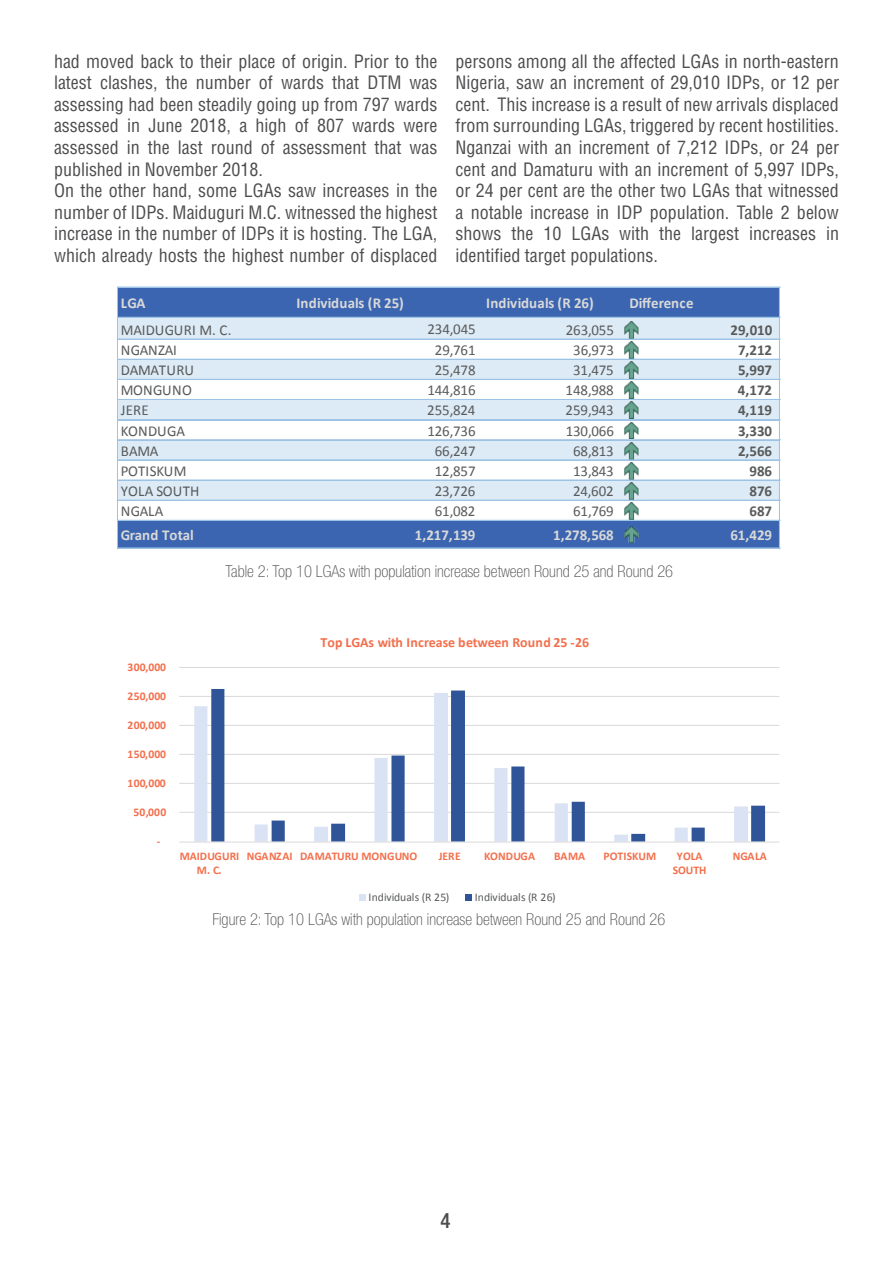
<style>
.page{position:relative;width:893px;height:1263px;background:#fff}
.page>*{position:absolute;margin:0;border:0;box-sizing:border-box;transform-origin:0 0}
.t1{font:500 condensed 21px "Helvetica Neue LT Std";color:#4d4d4f}
.t2{font:condensed 18px/21.6px "Helvetica";color:#4d4d4f}
.t3{font:100 condensed 16.5px "Helvetica Neue LT Std";color:#4d4d4f}
.t4{font:15.15px "Calibri";letter-spacing:-.005em;color:#595a5a}
.t5{font:700 15.15px "Calibri";letter-spacing:-.005em;color:#dad9d9}
.t6{font:700 15.15px "Calibri";letter-spacing:-.005em;color:#595a5a}
.t7{font:700 14.1px "Calibri";letter-spacing:-.005em;color:#f36f4c}
.t8{font:700 11.7px/14.4px "Calibri";letter-spacing:.005em;color:#f36f4c;text-align:center}
.t9{font:11.7px "Calibri";letter-spacing:.005em;color:#595a5a}
</style>
<div class="page">
<div style="left:118px;top:288px;width:662px;height:30px;background:#3b65b0"></div>
<div style="left:118px;top:317px;width:662px;height:23px;background:#ddebf6"></div>
<img style="left:624px;top:321px;width:15px;height:17px">
<img style="left:624px;top:342px;width:15px;height:16px">
<div style="left:118px;top:359px;width:662px;height:21px;background:#ddebf6"></div>
<img style="left:624px;top:362px;width:15px;height:16px">
<img style="left:624px;top:382px;width:15px;height:17px">
<div style="left:118px;top:399px;width:662px;height:21px;background:#ddebf6"></div>
<img style="left:624px;top:402px;width:15px;height:17px">
<img style="left:624px;top:422px;width:15px;height:17px">
<div style="left:118px;top:440px;width:662px;height:21px;background:#ddebf6"></div>
<img style="left:624px;top:442px;width:15px;height:17px">
<img style="left:624px;top:462px;width:15px;height:17px">
<div style="left:118px;top:480px;width:662px;height:21px;background:#ddebf6"></div>
<img style="left:624px;top:482px;width:15px;height:17px">
<img style="left:624px;top:503px;width:15px;height:16px">
<div style="left:118px;top:520px;width:662px;height:29px;background:#3b65b0"></div>
<img style="left:624px;top:526px;width:15px;height:17px">
<hr style="left:117px;top:287px;width:1px;height:262px;background:#9cc2e5">
<hr style="left:779px;top:288px;width:1px;height:261px;background:#9cc2e5">
<hr style="left:118px;top:287px;width:662px;height:1px;background:#9cc2e5">
<hr style="left:118px;top:317px;width:662px;height:1px;background:#9cc2e5">
<hr style="left:118px;top:339px;width:662px;height:1px;background:#9cc2e5">
<hr style="left:118px;top:359px;width:662px;height:1px;background:#9cc2e5">
<hr style="left:118px;top:379px;width:662px;height:1px;background:#9cc2e5">
<hr style="left:118px;top:399px;width:662px;height:1px;background:#9cc2e5">
<hr style="left:118px;top:419px;width:662px;height:1px;background:#9cc2e5">
<hr style="left:118px;top:420px;width:662px;height:1px;background:#9cc2e5">
<hr style="left:118px;top:439px;width:662px;height:1px;background:#9cc2e5">
<hr style="left:118px;top:440px;width:662px;height:1px;background:#9cc2e5">
<hr style="left:118px;top:460px;width:662px;height:1px;background:#9cc2e5">
<hr style="left:118px;top:480px;width:662px;height:1px;background:#9cc2e5">
<hr style="left:118px;top:500px;width:662px;height:1px;background:#9cc2e5">
<hr style="left:118px;top:520px;width:662px;height:1px;background:#9cc2e5">
<hr style="left:118px;top:548px;width:662px;height:1px;background:#9cc2e5">
<hr style="left:179px;top:667px;width:600px;height:1px;background:#dad9d9">
<hr style="left:179px;top:696px;width:600px;height:1px;background:#dad9d9">
<hr style="left:179px;top:725px;width:600px;height:1px;background:#dad9d9">
<hr style="left:179px;top:754px;width:600px;height:1px;background:#dad9d9">
<hr style="left:179px;top:783px;width:600px;height:1px;background:#dad9d9">
<hr style="left:179px;top:812px;width:600px;height:1px;background:#dad9d9">
<svg style="left:194px;top:706px;width:17px;height:136px;fill:#dae3f4"></svg>
<svg style="left:211px;top:689px;width:554px;height:153px"></svg>
<hr style="left:179px;top:842px;width:600px;height:1px;background:#dad9d9">
<svg style="left:360px;top:894px;width:6px;height:6px"></svg>
<svg style="left:466px;top:894px;width:6px;height:6px"></svg>
<p class="t2" style="left:54px;top:50px;width:385px">had moved back to their place of origin. Prior to the latest clashes, the number of wards that DTM was assessing had been steadily going up from 797 wards assessed in June 2018, a high of 807 wards were assessed in the last round of assessment that was published in November 2018.<br>On the other hand, some LGAs saw increases in the number of IDPs. Maiduguri M.C. witnessed the highest increase in the number of IDPs it is hosting. The LGA, which already hosts the highest number of displaced</p>
<p class="t2" style="left:455px;top:50px;width:385px;text-align:justify">persons among all the affected LGAs in north-eastern Nigeria, saw an increment of 29,010 IDPs, or 12 per cent. This increase is a result of new arrivals displaced from surrounding LGAs, triggered by recent hostilities.<br>Nganzai with an increment of 7,212 IDPs, or 24 per cent and Damaturu with an increment of 5,997 IDPs, or 24 per cent are the other two LGAs that witnessed a notable increase in IDP population. Table 2 below shows the 10 LGAs with the largest increases in identified target populations.</p>
<p class="t5" style="left:121px;top:294px;width:26px">LGA</p>
<p class="t5" style="left:296px;top:294px;width:109px">Individuals (R 25)</p>
<p class="t5" style="left:486px;top:294px;width:109px">Individuals (R 26)</p>
<p class="t5" style="left:630px;top:294px;width:65px">Difference</p>
<p class="t4" style="left:121px;top:320px;width:112px">MAIDUGURI M. C.</p>
<p class="t4" style="left:427px;top:320px;width:50px">234,045</p>
<p class="t4" style="left:566px;top:320px;width:50px">263,055</p>
<p class="t6" style="left:731px;top:320px;width:43px">29,010</p>
<p class="t4" style="left:121px;top:341px;width:57px">NGANZAI</p>
<p class="t4" style="left:435px;top:341px;width:42px">29,761</p>
<p class="t4" style="left:573px;top:341px;width:42px">36,973</p>
<p class="t6" style="left:738px;top:341px;width:36px">7,212</p>
<p class="t4" style="left:121px;top:361px;width:75px">DAMATURU</p>
<p class="t4" style="left:435px;top:361px;width:42px">25,478</p>
<p class="t4" style="left:573px;top:361px;width:42px">31,475</p>
<p class="t6" style="left:738px;top:361px;width:36px">5,997</p>
<p class="t4" style="left:121px;top:381px;width:73px">MONGUNO</p>
<p class="t4" style="left:427px;top:381px;width:50px">144,816</p>
<p class="t4" style="left:566px;top:381px;width:50px">148,988</p>
<p class="t6" style="left:738px;top:381px;width:36px">4,172</p>
<p class="t4" style="left:121px;top:401px;width:29px">JERE</p>
<p class="t4" style="left:427px;top:401px;width:50px">255,824</p>
<p class="t4" style="left:566px;top:401px;width:50px">259,943</p>
<p class="t6" style="left:738px;top:401px;width:36px">4,119</p>
<p class="t4" style="left:121px;top:421px;width:66px">KONDUGA</p>
<p class="t4" style="left:427px;top:421px;width:50px">126,736</p>
<p class="t4" style="left:566px;top:421px;width:50px">130,066</p>
<p class="t6" style="left:738px;top:421px;width:36px">3,330</p>
<p class="t4" style="left:121px;top:441px;width:39px">BAMA</p>
<p class="t4" style="left:435px;top:441px;width:42px">66,247</p>
<p class="t4" style="left:573px;top:441px;width:42px">68,813</p>
<p class="t6" style="left:738px;top:441px;width:36px">2,566</p>
<p class="t4" style="left:121px;top:461px;width:67px">POTISKUM</p>
<p class="t4" style="left:435px;top:461px;width:42px">12,857</p>
<p class="t4" style="left:573px;top:461px;width:42px">13,843</p>
<p class="t6" style="left:749px;top:461px;width:24px">986</p>
<p class="t4" style="left:121px;top:481px;width:80px">YOLA SOUTH</p>
<p class="t4" style="left:435px;top:481px;width:42px">23,726</p>
<p class="t4" style="left:573px;top:481px;width:42px">24,602</p>
<p class="t6" style="left:750px;top:481px;width:24px">876</p>
<p class="t4" style="left:121px;top:502px;width:44px">NGALA</p>
<p class="t4" style="left:435px;top:502px;width:42px">61,082</p>
<p class="t4" style="left:573px;top:502px;width:42px">61,769</p>
<p class="t6" style="left:749px;top:502px;width:24px">687</p>
<p class="t5" style="left:121px;top:525px;width:75px">Grand Total</p>
<p class="t5" style="left:415px;top:525px;width:62px">1,217,139</p>
<p class="t5" style="left:553px;top:525px;width:62px">1,278,568</p>
<p class="t5" style="left:730px;top:525px;width:43px">61,429</p>
<p class="t3" style="left:226px;top:562px;width:449px">Table 2: Top 10 LGAs with population increase between Round 25 and Round 26</p>
<p class="t8" style="left:128px;top:659px;width:40px">300,000</p>
<p class="t8" style="left:128px;top:688px;width:40px">250,000</p>
<p class="t8" style="left:128px;top:717px;width:40px">200,000</p>
<p class="t8" style="left:128px;top:746px;width:40px">150,000</p>
<p class="t8" style="left:128px;top:775px;width:40px">100,000</p>
<p class="t8" style="left:133px;top:804px;width:34px">50,000</p>
<p class="t8" style="left:157px;top:833px;width:5px">-</p>
<p class="t7" style="left:321px;top:634px;width:270px">Top LGAs with Increase between Round 25 -26</p>
<p class="t8" style="left:180px;top:848px;width:61px">MAIDUGURI<br>M. C.</p>
<p class="t8" style="left:247px;top:848px;width:172px">NGANZAI DAMATURU MONGUNO</p>
<p class="t8" style="left:439px;top:848px;width:23px">JERE</p>
<p class="t8" style="left:484px;top:848px;width:53px">KONDUGA</p>
<p class="t8" style="left:554px;top:848px;width:33px">BAMA</p>
<p class="t8" style="left:603px;top:848px;width:54px">POTISKUM</p>
<p class="t8" style="left:673px;top:848px;width:35px">YOLA<br>SOUTH</p>
<p class="t8" style="left:733px;top:848px;width:36px">NGALA</p>
<p class="t9" style="left:369px;top:889px;width:82px">Individuals (R 25)</p>
<p class="t9" style="left:475px;top:889px;width:82px">Individuals (R 26)</p>
<p class="t3" style="left:212px;top:910px;width:454px">Figure 2: Top 10 LGAs with population increase between Round 25 and Round 26</p>
<p class="t1" style="left:440px;top:1208px;width:12px">4</p>
</div>
